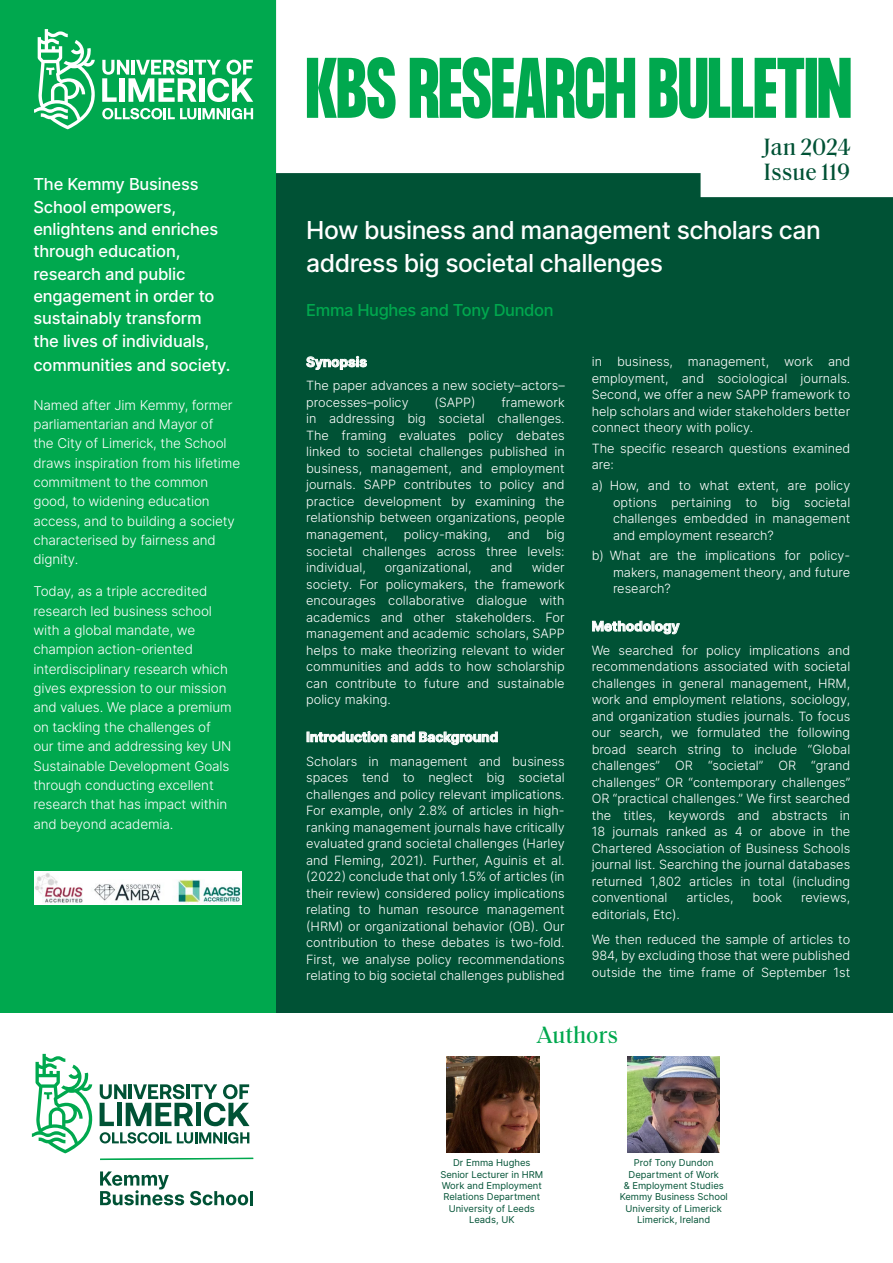
<style>
.page{position:relative;width:893px;height:1263px;background:#fff}
.page>*{position:absolute;margin:0;border:0;box-sizing:border-box;transform-origin:0 0}
.IntroPara_Purple{font:500 24.75px/33px "Inter";letter-spacing:-.02em;color:#fff}
.t1{font:500 24px "Saol Text";color:#005235;scale:.96 1}
.t2{font:500 24px "Saol Text";color:#00a84e;scale:.96 1}
.IntroPara_Purple-2{font:500 16.5px/22.4px "Inter";letter-spacing:-.01em;color:#fff}
.IntroPara_Purple-3{font:500 16.5px "Inter";letter-spacing:-.02em;color:#00a84e}
.IntroPara_Purple-4{font:13.5px/19.4px "Inter Light BETA";letter-spacing:-.01em;color:#fff}
.BodyText{font:700 13.5px "Inter";color:#fff}
.BodyText-2{font:12.75px/16.5px "Inter Light BETA";color:#fff;text-align:justify}
.t3{font:9.45px/11.4px "Inter";color:#005235}
</style>
<div class="page">
<div style="left:274px;top:0;width:619px;height:1012px;background:#005235"></div>
<svg style="left:276px;top:0;width:617px;height:197px;background:#e1eae7"></svg>
<svg style="left:307px;top:57px;width:544px;height:62px;background:#4ec284"></svg>
<div style="left:0;top:0;width:276px;height:1012px;background:#00a84e"></div>
<svg style="left:102px;top:108px;width:151px;height:11px"></svg>
<svg style="left:102px;top:60px;width:151px;height:42px"></svg>
<svg style="left:34px;top:29px;width:61px;height:100px"></svg>
<svg style="left:100px;top:1132px;width:149px;height:11px"></svg>
<svg style="left:100px;top:1084px;width:149px;height:42px"></svg>
<svg style="left:32px;top:1054px;width:61px;height:99px"></svg>
<svg style="left:100px;top:1158px;width:153px;height:2px"></svg>
<svg style="left:100px;top:1171px;width:84px;height:34px"></svg>
<svg style="left:190px;top:1191px;width:58px;height:14px"></svg>
<hr style="left:250px;top:1191px;width:3px;height:14px;background:#005235">
<img style="left:446px;top:1056px;width:94px;height:97px">
<img style="left:628px;top:1056px;width:91px;height:97px">
<img style="left:34px;top:871px;width:207px;height:34px">
<svg style="left:306px;top:356px;width:61px;height:14px"></svg>
<svg style="left:307px;top:731px;width:191px;height:14px"></svg>
<svg style="left:592px;top:620px;width:88px;height:15px"></svg>
<p class="IntroPara_Purple-2" style="left:33px;top:173px;width:186px">The Kemmy Business<br>School empowers, enlightens and enriches through education, research and public engagement in order to sustainably transform the lives of individuals,</p>
<p class="IntroPara_Purple-2" style="left:33px;top:353px;width:199px">communities and society.</p>
<p class="IntroPara_Purple-4" style="left:33px;top:395px;width:208px">Named after Jim Kemmy, former parliamentarian and Mayor of<br>the City of Limerick, the School draws inspiration from his lifetime commitment to the common good, to widening education access, and to building a society characterised by fairness and dignity.</p>
<p class="IntroPara_Purple-4" style="left:33px;top:582px;width:200px">Today, as a triple accredited research led business school with a global mandate, we champion action-oriented interdisciplinary research which gives expression to our mission and values. We place a premium on tackling the challenges of our time and addressing key UN<br>Sustainable Development Goals through conducting excellent research that has impact within and beyond academia.</p>
<p class="t1" style="left:763px;top:129px;width:92px">Jan 2024</p>
<p class="t1" style="left:764px;top:155px;width:92px">Issue 119</p>
<p class="IntroPara_Purple" style="left:306px;top:213px;width:516px">How business and management scholars can address big societal challenges</p>
<p class="IntroPara_Purple-3" style="left:306px;top:298px;width:249px">Emma Hughes and Tony Dundon</p>
<p class="BodyText" style="left:306px;top:352px;width:62px">Synopsis</p>
<p class="BodyText-2" style="left:306px;top:377px;width:260px">The paper advances a new society–actors– processes–policy</p>
<p class="BodyText-2" style="left:434px;top:394px;width:43px">(SAPP)</p>
<p class="BodyText-2" style="left:306px;top:394px;width:260px;text-indent:195px">framework in addressing big societal challenges.<br>The framing evaluates policy debates linked to societal challenges published in business, management, and employment journals. SAPP contributes to policy and practice development by examining the relationship between organizations, people management,</p>
<p class="BodyText-2" style="left:306px;top:526px;width:260px;text-indent:240px">big societal challenges across three levels: individual,</p>
<p class="BodyText-2" style="left:404px;top:526px;width:89px">policy-making,</p>
<p class="BodyText-2" style="left:507px;top:526px;width:24px">and</p>
<p class="BodyText-2" style="left:306px;top:559px;width:260px;text-indent:226px">wider society. For policymakers, the framework encourages collaborative dialogue with academics and other stakeholders. For management and academic scholars, SAPP helps to make theorizing relevant to wider communities and adds to how scholarship can contribute to future and sustainable policy making.</p>
<p class="BodyText" style="left:306px;top:727px;width:194px">Introduction and Background</p>
<p class="BodyText-2" style="left:306px;top:752px;width:260px">Scholars in management and business spaces tend to neglect big societal challenges and policy relevant implications.<br>For example, only 2.8% of articles in high&shy;ranking management journals have critically evaluated grand societal challenges (Harley and Fleming, 2021). Further, Aguinis et al. (2022) conclude that only 1.5% of articles (in their review) considered policy implications relating to human resource management (HRM) or organizational behavior (OB). Our contribution to these debates is two-fold.<br>First, we analyse policy recommendations relating to big societal challenges published</p>
<p class="BodyText-2" style="left:385px;top:559px;width:88px">organizational,</p>
<p class="BodyText-2" style="left:490px;top:559px;width:24px">and</p>
<p class="BodyText-2" style="left:592px;top:353px;width:260px">in business, management, work and employment, and sociological journals.<br>Second, we offer a new SAPP framework to help scholars and wider stakeholders better connect theory with policy.</p>
<p class="BodyText-2" style="left:592px;top:440px;width:260px">The specific research questions examined are:</p>
<p class="BodyText-2" style="left:613px;top:477px;width:239px;text-indent:-21px">a) How, and to what extent, are policy options pertaining to big societal challenges embedded in management and employment research?</p>
<p class="BodyText-2" style="left:613px;top:547px;width:239px;text-indent:-21px">b) What are the implications for policy&shy;makers, management theory, and future research?</p>
<p class="BodyText" style="left:592px;top:616px;width:89px">Methodology</p>
<p class="BodyText-2" style="left:592px;top:642px;width:260px">We searched for policy implications and recommendations associated with societal challenges in general management, HRM, work and employment relations, sociology, and organization studies journals. To focus our search, we formulated the following broad search string to include “Global challenges” OR “societal” OR “grand challenges” OR “contemporary challenges” OR “practical challenges.” We first searched the titles, keywords and abstracts in 18 journals ranked as 4 or above in the Chartered Association of Business Schools journal list. Searching the journal databases returned 1,802 articles in total (including conventional</p>
<p class="BodyText-2" style="left:686px;top:889px;width:49px">articles,</p>
<p class="BodyText-2" style="left:753px;top:889px;width:31px">book</p>
<p class="BodyText-2" style="left:801px;top:889px;width:51px">reviews,</p>
<p class="BodyText-2" style="left:592px;top:906px;width:90px">editorials, Etc).</p>
<p class="BodyText-2" style="left:592px;top:931px;width:260px">We then reduced the sample of articles to 984, by excluding those that were published outside the time frame of September 1st</p>
<p class="t2" style="left:537px;top:1017px;width:86px">Authors</p>
<p class="t3" style="left:453px;top:1157px;width:79px">Dr Emma Hughes</p>
<p class="t3" style="left:440px;top:1168px;width:104px">Senior Lecturer in HRM</p>
<p class="t3" style="left:442px;top:1179px;width:102px">Work and Employment<br>Relations Department</p>
<p class="t3" style="left:449px;top:1202px;width:88px">University of Leeds</p>
<p class="t3" style="left:469px;top:1213px;width:47px">Leads, UK</p>
<p class="t3" style="left:634px;top:1157px;width:82px">Prof Tony Dundon</p>
<p class="t3" style="left:628px;top:1168px;width:92px">Department of Work</p>
<p class="t3" style="left:624px;top:1179px;width:102px">&amp; Employment Studies</p>
<p class="t3" style="left:620px;top:1191px;width:110px">Kemmy Business School</p>
<p class="t3" style="left:625px;top:1202px;width:98px">University of Limerick</p>
<p class="t3" style="left:637px;top:1213px;width:75px">Limerick, Ireland</p>
</div>
